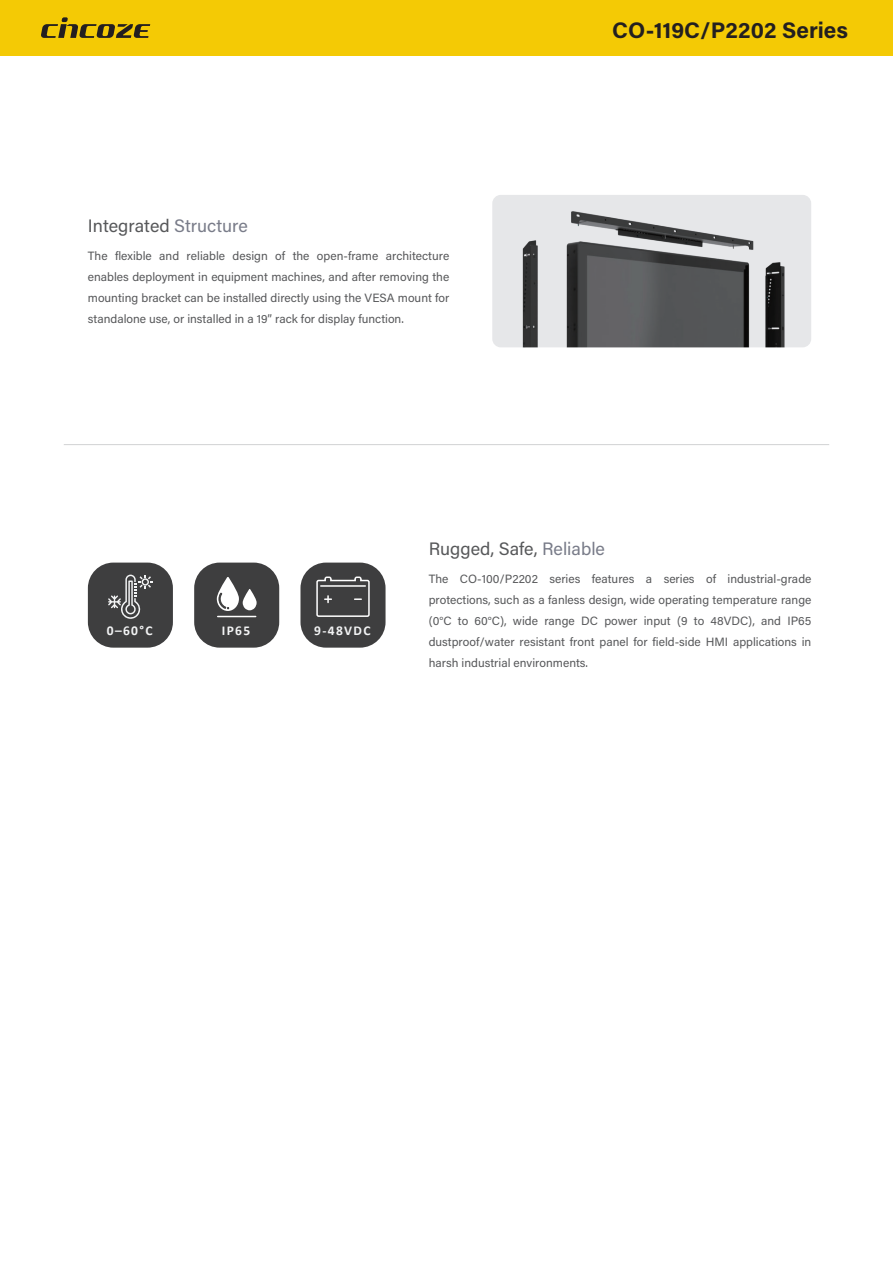
<style>
.page{position:relative;width:893px;height:1263px;background:#fff}
.page>*{position:absolute;margin:0;border:0;box-sizing:border-box;transform-origin:0 0}
.t1{font:700 22.5px "Acumin Pro";color:#231f20}
.t2{font:18px "Acumin Pro";color:#57585a}
.t3{font:700 13.5px "Calibri";letter-spacing:.1em;color:#f2f3f4}
.t4{font:12px/21px "Acumin Pro";color:#57585a;text-align:justify}
.s1{color:#797c89}
</style>
<div class="page">
<div style="left:492px;top:195px;width:319px;height:152px;background:#e6e7e9;border-radius:9px"></div>
<img style="left:492px;top:201px;width:319px;height:146px">
<div style="left:88px;top:563px;width:85px;height:85px;background:#3e3e3f;border-radius:26px"></div>
<div style="left:300px;top:563px;width:86px;height:85px;background:#3e3e3f;border-radius:26px"></div>
<div style="left:194px;top:563px;width:85px;height:85px;background:#3e3e3f;border-radius:26px"></div>
<svg style="left:316px;top:576px;width:54px;height:41px"></svg>
<svg style="left:108px;top:575px;width:45px;height:44px"></svg>
<svg style="left:217px;top:577px;width:40px;height:34px"></svg>
<hr style="left:218px;top:616px;width:38px;height:1px;background:#fff">
<hr style="left:64px;top:444px;width:765px;height:1px;background:#d1d2d4">
<div style="left:0;top:0;width:893px;height:55px;background:#f4ca05"></div>
<svg style="left:41px;top:17px;width:109px;height:21px"></svg>
<h2 class="t2" style="left:88px;top:213px;width:162px">Integrated <span class="s1">Structure</span></h2>
<p class="t4" style="left:88px;top:245px;width:363px">The flexible and reliable design of the open-frame architecture enables deployment in equipment machines, and after removing the mounting bracket can be installed directly using the VESA mount for standalone use, or installed in a 19” rack for display function.</p>
<h1 class="t1" style="left:612px;top:14px;width:238px">CO-119C/P2202 Series</h1>
<p class="t3" style="left:107px;top:621px;width:47px">0–60°C</p>
<p class="t3" style="left:222px;top:621px;width:30px">IP65</p>
<p class="t3" style="left:314px;top:621px;width:58px">9-48VDC</p>
<h2 class="t2" style="left:429px;top:536px;width:178px">Rugged, Safe, <span class="s1">Reliable</span></h2>
<p class="t4" style="left:429px;top:568px;width:384px">The CO-100/P2202 series features a series of industrial-grade protections, such as a fanless design, wide operating temperature range (0°C to 60°C), wide range DC power input (9 to 48VDC), and IP65 dustproof/water resistant front panel for field-side HMI applications in harsh industrial environments.</p>
</div>
